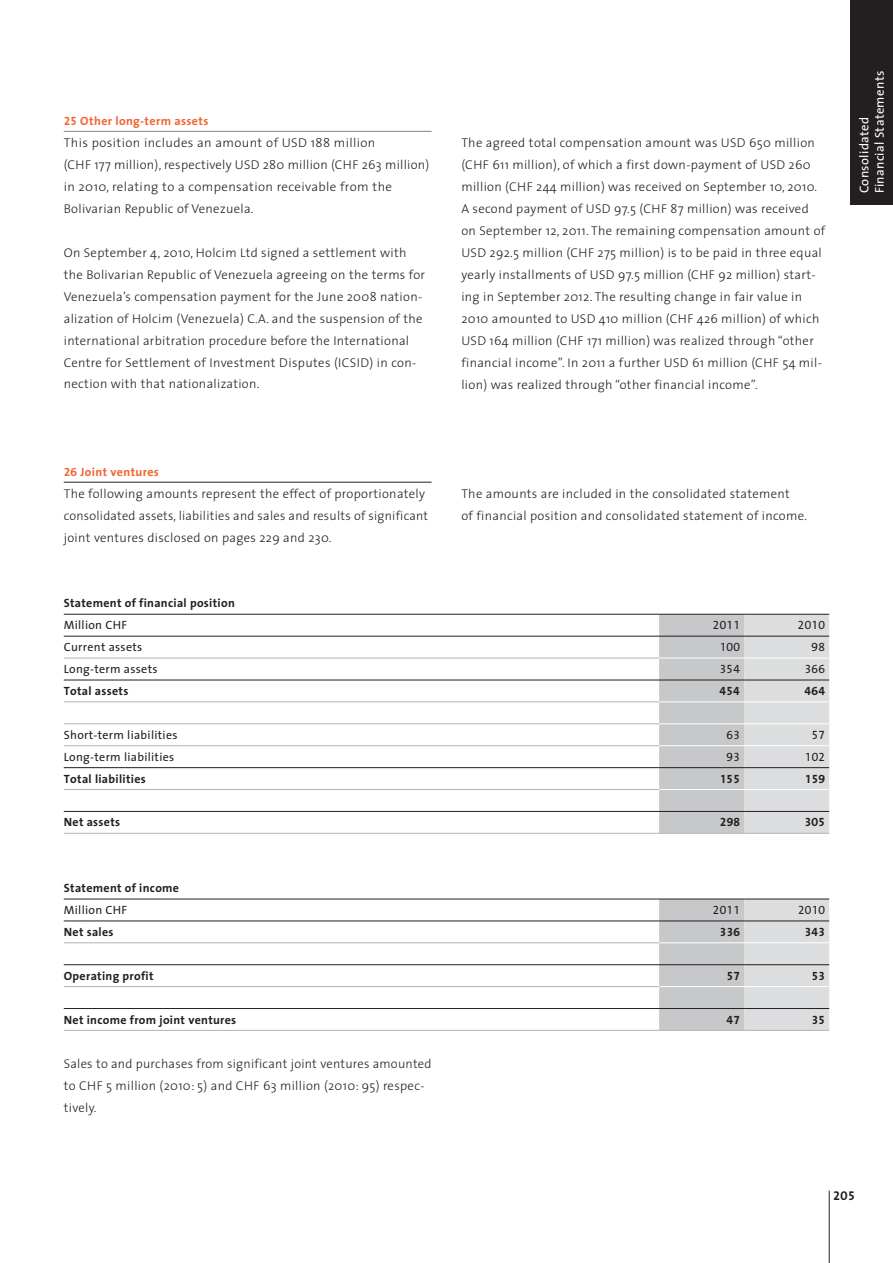
<style>
.page{position:relative;width:893px;height:1263px;background:#fff}
.page>*{position:absolute;margin:0;border:0;box-sizing:border-box;transform-origin:0 0}
.t1{font:300 12.75px/21.9px "The Sans";letter-spacing:.025em;color:#231f20}
.t2{font:12.75px/15.3px "The Sans";letter-spacing:.025em;color:#fff}
.t3{font:12.75px "The Sans 7 Bold Tab";color:#231f20}
.t4{font:12px "The Sans 7 Bold Tab";letter-spacing:.025em;color:#231f20}
.t5{font:12px "The Sans 5 Tab";letter-spacing:.025em;color:#231f20}
.t6{font:12px "The Sans 7 Bold Tab";letter-spacing:.035em;color:#f26430}
</style>
<div class="page">
<div style="left:850px;top:0;width:43px;height:204px;background:#231f20"></div>
<hr style="left:829px;top:1191px;width:1px;height:72px;background:#231f20">
<hr style="left:64px;top:131px;width:368px;height:1px;background:#808285">
<hr style="left:64px;top:482px;width:368px;height:1px;background:#231f20">
<svg style="left:659px;top:615px;width:170px;height:415px"></svg>
<hr style="left:64px;top:614px;width:595px;height:1px;background:#231f20">
<hr style="left:659px;top:614px;width:85px;height:1px;background:#231f20">
<hr style="left:744px;top:614px;width:85px;height:1px;background:#231f20">
<hr style="left:64px;top:636px;width:595px;height:1px;background:#231f20">
<hr style="left:659px;top:636px;width:85px;height:1px;background:#231f20">
<hr style="left:744px;top:636px;width:85px;height:1px;background:#231f20">
<hr style="left:64px;top:680px;width:595px;height:1px;background:#231f20">
<hr style="left:659px;top:680px;width:85px;height:1px;background:#231f20">
<hr style="left:744px;top:680px;width:85px;height:1px;background:#231f20">
<hr style="left:64px;top:767px;width:595px;height:1px;background:#231f20">
<hr style="left:659px;top:767px;width:85px;height:1px;background:#231f20">
<hr style="left:744px;top:767px;width:85px;height:1px;background:#231f20">
<hr style="left:64px;top:811px;width:595px;height:1px;background:#231f20">
<hr style="left:659px;top:811px;width:85px;height:1px;background:#231f20">
<hr style="left:744px;top:811px;width:85px;height:1px;background:#231f20">
<hr style="left:64px;top:899px;width:595px;height:1px;background:#231f20">
<hr style="left:659px;top:899px;width:85px;height:1px;background:#231f20">
<hr style="left:744px;top:899px;width:85px;height:1px;background:#231f20">
<hr style="left:64px;top:921px;width:595px;height:1px;background:#231f20">
<hr style="left:659px;top:921px;width:85px;height:1px;background:#231f20">
<hr style="left:744px;top:921px;width:85px;height:1px;background:#231f20">
<hr style="left:64px;top:964px;width:595px;height:1px;background:#231f20">
<hr style="left:659px;top:964px;width:85px;height:1px;background:#231f20">
<hr style="left:744px;top:964px;width:85px;height:1px;background:#231f20">
<hr style="left:64px;top:1008px;width:595px;height:1px;background:#231f20">
<hr style="left:659px;top:1008px;width:85px;height:1px;background:#231f20">
<hr style="left:744px;top:1008px;width:85px;height:1px;background:#231f20">
<hr style="left:64px;top:658px;width:595px;height:1px;background:#b2b4b6">
<hr style="left:64px;top:701px;width:595px;height:1px;background:#b2b4b6">
<hr style="left:64px;top:723px;width:595px;height:1px;background:#b2b4b6">
<hr style="left:64px;top:745px;width:595px;height:1px;background:#b2b4b6">
<hr style="left:64px;top:789px;width:595px;height:1px;background:#b2b4b6">
<hr style="left:64px;top:833px;width:595px;height:1px;background:#b2b4b6">
<hr style="left:659px;top:833px;width:85px;height:1px;background:#b2b4b6">
<hr style="left:744px;top:833px;width:85px;height:1px;background:#b2b4b6">
<hr style="left:64px;top:942px;width:595px;height:1px;background:#b2b4b6">
<hr style="left:64px;top:986px;width:595px;height:1px;background:#b2b4b6">
<hr style="left:64px;top:1030px;width:595px;height:1px;background:#b2b4b6">
<hr style="left:659px;top:1030px;width:85px;height:1px;background:#b2b4b6">
<hr style="left:744px;top:1030px;width:85px;height:1px;background:#b2b4b6">
<hr style="left:659px;top:658px;width:85px;height:1px;background:#fff">
<hr style="left:744px;top:658px;width:85px;height:1px;background:#fff">
<hr style="left:659px;top:701px;width:85px;height:1px;background:#fff">
<hr style="left:744px;top:701px;width:85px;height:1px;background:#fff">
<hr style="left:659px;top:723px;width:85px;height:1px;background:#fff">
<hr style="left:744px;top:723px;width:85px;height:1px;background:#fff">
<hr style="left:659px;top:745px;width:85px;height:1px;background:#fff">
<hr style="left:744px;top:745px;width:85px;height:1px;background:#fff">
<hr style="left:659px;top:789px;width:85px;height:1px;background:#fff">
<hr style="left:744px;top:789px;width:85px;height:1px;background:#fff">
<hr style="left:659px;top:942px;width:85px;height:1px;background:#fff">
<hr style="left:744px;top:942px;width:85px;height:1px;background:#fff">
<hr style="left:659px;top:986px;width:85px;height:1px;background:#fff">
<hr style="left:744px;top:986px;width:85px;height:1px;background:#fff">
<p class="t6" style="left:64px;top:115px;width:146px">25 Other long-term assets</p>
<p class="t1" style="left:64px;top:133px;width:367px">This position includes an amount of USD 188 million<br>(CHF 177 million), respectively USD 280 million (CHF 263 million) in 2010, relating to a compensation receivable from the Bolivarian Republic of Venezuela.</p>
<p class="t1" style="left:64px;top:243px;width:363px">On September 4, 2010, Holcim Ltd signed a settlement with the Bolivarian Republic of Venezuela agreeing on the terms for Venezuela’s compensation payment for the June 2008 nation&shy;alization of Holcim (Venezuela) C.A. and the suspension of the international arbitration procedure before the International Centre for Settlement of Investment Disputes (ICSID) in con&shy;nection with that nationalization.</p>
<p class="t1" style="left:461px;top:133px;width:365px">The agreed total compensation amount was USD 650 million (CHF 611 million), of which a first down-payment of USD 260 million (CHF 244 million) was received on September 10, 2010.<br>A second payment of USD 97.5 (CHF 87 million) was received on September 12, 2011. The remaining compensation amount of USD 292.5 million (CHF 275 million) is to be paid in three equal yearly installments of USD 97.5 million (CHF 92 million) start&shy;ing in September 2012. The resulting change in fair value in 2010 amounted to USD 410 million (CHF 426 million) of which USD 164 million (CHF 171 million) was realized through “other financial income”. In 2011 a further USD 61 million (CHF 54 mil&shy;lion) was realized through “other financial income”.</p>
<p class="t2" style="left:856px;top:193px;width:124px;rotate:-90deg">Consolidated<br>Financial Statements</p>
<p class="t6" style="left:64px;top:466px;width:97px">26 Joint ventures</p>
<p class="t1" style="left:64px;top:484px;width:366px">The following amounts represent the effect of proportionately consolidated assets, liabilities and sales and results of significant joint ventures disclosed on pages 229 and 230.</p>
<p class="t1" style="left:461px;top:484px;width:347px">The amounts are included in the consolidated statement<br>of financial position and consolidated statement of income.</p>
<p class="t4" style="left:64px;top:597px;width:173px">Statement of financial position</p>
<p class="t5" style="left:64px;top:621px;width:65px">Million CHF</p>
<p class="t5" style="left:713px;top:621px;width:29px">2011</p>
<p class="t5" style="left:798px;top:621px;width:29px">2010</p>
<p class="t5" style="left:64px;top:642px;width:80px">Current assets</p>
<p class="t5" style="left:720px;top:642px;width:22px">100</p>
<p class="t5" style="left:812px;top:642px;width:15px">98</p>
<p class="t5" style="left:64px;top:664px;width:95px">Long-term assets</p>
<p class="t5" style="left:720px;top:664px;width:22px">354</p>
<p class="t5" style="left:805px;top:664px;width:22px">366</p>
<p class="t4" style="left:64px;top:685px;width:66px">Total assets</p>
<p class="t4" style="left:719px;top:685px;width:22px">454</p>
<p class="t4" style="left:805px;top:685px;width:22px">464</p>
<p class="t5" style="left:64px;top:730px;width:115px">Short-term liabilities</p>
<p class="t5" style="left:727px;top:730px;width:15px">63</p>
<p class="t5" style="left:812px;top:730px;width:15px">57</p>
<p class="t5" style="left:64px;top:752px;width:112px">Long-term liabilities</p>
<p class="t5" style="left:727px;top:752px;width:15px">93</p>
<p class="t5" style="left:805px;top:752px;width:22px">102</p>
<p class="t4" style="left:64px;top:772px;width:83px">Total liabilities</p>
<p class="t4" style="left:720px;top:772px;width:22px">155</p>
<p class="t4" style="left:805px;top:772px;width:22px">159</p>
<p class="t4" style="left:64px;top:816px;width:58px">Net assets</p>
<p class="t4" style="left:720px;top:816px;width:22px">298</p>
<p class="t4" style="left:805px;top:816px;width:22px">305</p>
<p class="t4" style="left:64px;top:882px;width:117px">Statement of income</p>
<p class="t5" style="left:64px;top:905px;width:65px">Million CHF</p>
<p class="t5" style="left:713px;top:905px;width:29px">2011</p>
<p class="t5" style="left:798px;top:905px;width:29px">2010</p>
<p class="t4" style="left:64px;top:926px;width:51px">Net sales</p>
<p class="t4" style="left:720px;top:926px;width:22px">336</p>
<p class="t4" style="left:805px;top:926px;width:22px">343</p>
<p class="t4" style="left:64px;top:969px;width:91px">Operating profit</p>
<p class="t4" style="left:727px;top:969px;width:15px">57</p>
<p class="t4" style="left:812px;top:969px;width:15px">53</p>
<p class="t4" style="left:64px;top:1013px;width:174px">Net income from joint ventures</p>
<p class="t4" style="left:727px;top:1013px;width:15px">47</p>
<p class="t4" style="left:812px;top:1013px;width:15px">35</p>
<p class="t1" style="left:64px;top:1054px;width:369px">Sales to and purchases from significant joint ventures amounted to CHF 5 million (2010: 5) and CHF 63 million (2010: 95) respec&shy;tively.</p>
<p class="t3" style="left:833px;top:1189px;width:24px">205</p>
</div>
